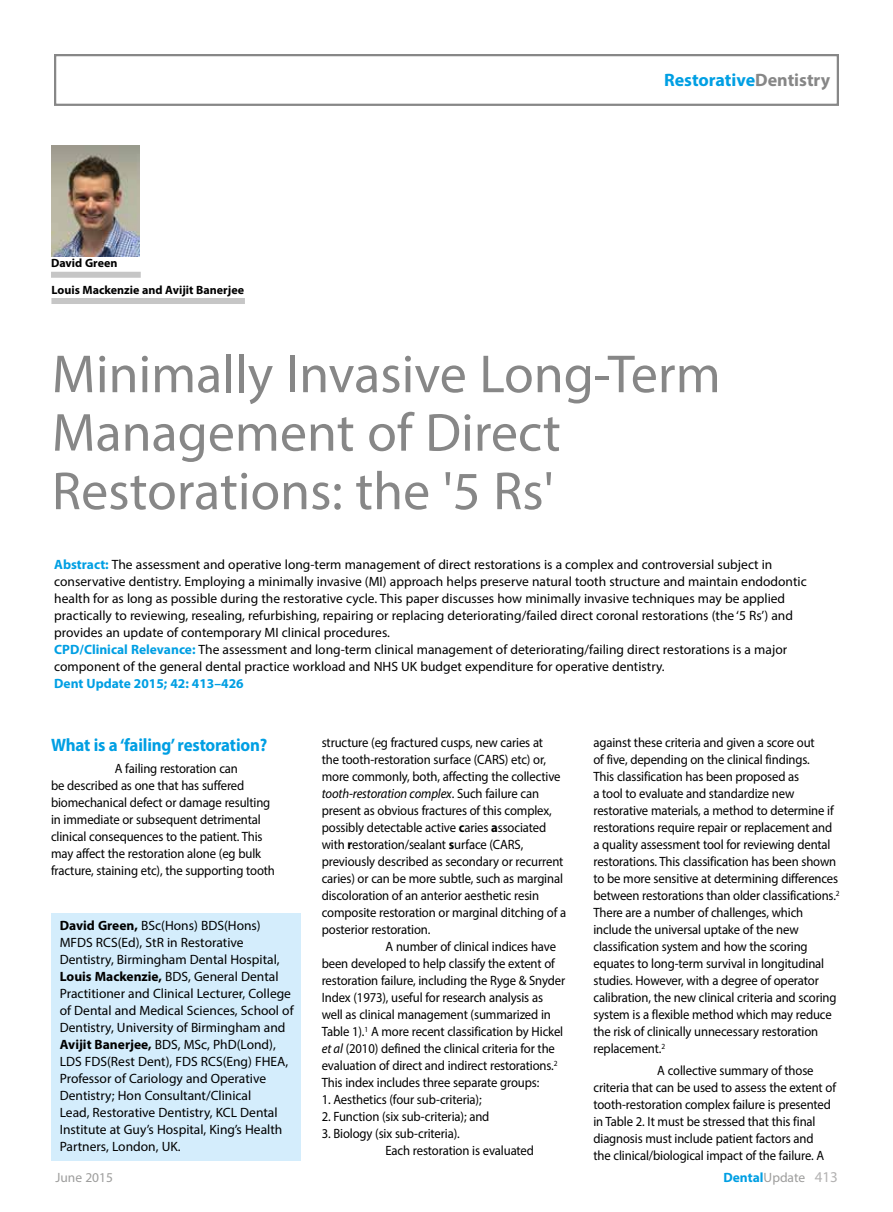
<style>
.page{position:relative;width:893px;height:1212px;background:#fff}
.page>*{position:absolute;margin:0;border:0;box-sizing:border-box;transform-origin:0 0}
.t1{font:54px/58.5px "Myriad Pro";color:#878787}
.t2{font:700 18px "Myriad Pro";letter-spacing:-.01em;color:#009fe3;scale:.94 1}
.t3{font:700 18px "Myriad Pro";letter-spacing:-.01em;color:#009fe3}
.t4{font:13.5px/17px "Myriad Pro";letter-spacing:-.01em;color:#000;scale:.94 1}
.t5{font:13.5px/17px "Myriad Pro";letter-spacing:-.01em;color:#000}
.t6{font:700 13.5px "Myriad Pro";color:#009fe3}
.t7{font:italic 13.5px "Myriad Pro";letter-spacing:-.01em;color:#000;scale:.94 1}
.t8{font:13.5px "Myriad Pro";color:#9d9d9c}
.t9{font:700 12px/26.2px "Myriad Pro";color:#000}
.s1{color:#878787}
.s2{font-weight:700;color:#009fe3}
.s3{font-weight:700}
.s4{font-style:normal}
.s5{font-style:italic}
.s6{font-weight:400;color:#9d9d9c}
.s7{font-weight:400;font-size:15px;color:#b3b2b2}
</style>
<div class="page">
<div style="left:54px;top:54px;width:785px;height:52px;border:2px solid #878787"></div>
<div style="left:51px;top:272px;width:90px;height:6px;background:#c6c6c6"></div>
<div style="left:51px;top:298px;width:194px;height:6px;background:#c6c6c6"></div>
<div style="left:51px;top:914px;width:250px;height:247px;background:#d4edfc"></div>
<img style="left:51px;top:145px;width:89px;height:111px">
<p class="t9" style="left:51px;top:250px;width:194px">David Green<br>Louis Mackenzie and Avijit Banerjee</p>
<h2 class="t3" style="left:664px;top:68px;width:168px">Restorative<span class="s1">Dentistry</span></h2>
<h1 class="t1" style="left:52px;top:344px;width:670px">Minimally Invasive Long-Term<br>Management of Direct<br>Restorations: the '5 Rs'</h1>
<p class="t5" style="left:54px;top:555px;width:754px"><span class="s2">Abstract:</span> The assessment and operative long-term management of direct restorations is a complex and controversial subject in conservative dentistry. Employing a minimally invasive (MI) approach helps preserve natural tooth structure and maintain endodontic health for as long as possible during the restorative cycle. This paper discusses how minimally invasive techniques may be applied practically to reviewing, resealing, refurbishing, repairing or replacing deteriorating/failed direct coronal restorations (the ‘5 Rs’) and provides an update of contemporary MI clinical procedures.<br><span class="s2">CPD/Clinical Relevance:</span> The assessment and long-term clinical management of deteriorating/failing direct restorations is a major component of the general dental practice workload and NHS UK budget expenditure for operative dentistry.</p>
<p class="t6" style="left:54px;top:674px;width:191px">Dent Update 2015; 42: 413–426</p>
<h2 class="t2" style="left:51px;top:734px;width:232px">What is a ‘failing’ restoration?</h2>
<p class="t4" style="left:51px;top:759px;width:240px;text-indent:64px">A failing restoration can<br>be described as one that has suffered biomechanical defect or damage resulting in immediate or subsequent detrimental clinical consequences to the patient. This may affect the restoration alone (eg bulk fracture, staining etc), the supporting tooth</p>
<p class="t5" style="left:60px;top:917px;width:235px"><span class="s3">David Green,</span> BSc(Hons) BDS(Hons)<br>MFDS RCS(Ed), StR in Restorative Dentistry, Birmingham Dental Hospital, <span class="s3">Louis Mackenzie,</span> BDS, General Dental Practitioner and Clinical Lecturer, College of Dental and Medical Sciences, School of Dentistry, University of Birmingham and <span class="s3">Avijit Banerjee,</span> BDS, MSc, PhD(Lond), LDS FDS(Rest Dent), FDS RCS(Eng) FHEA, Professor of Cariology and Operative Dentistry; Hon Consultant/Clinical<br>Lead, Restorative Dentistry, KCL Dental Institute at Guy’s Hospital, King’s Health Partners, London, UK.</p>
<p class="t4" style="left:322px;top:734px;width:237px">structure (eg fractured cusps, new caries at</p>
<p class="t4" style="left:322px;top:751px;width:240px">the tooth-restoration surface (CARS) etc) or,</p>
<p class="t4" style="left:322px;top:768px;width:256px">more commonly, both, affecting the collective</p>
<p class="t7" style="left:322px;top:785px;width:233px">tooth-restoration complex<span class="s4">. Such failure can</span></p>
<p class="t4" style="left:322px;top:802px;width:246px">present as obvious fractures of this complex,</p>
<p class="t4" style="left:322px;top:819px;width:240px">possibly detectable active <span class="s3">c</span>aries <span class="s3">a</span>ssociated</p>
<p class="t4" style="left:322px;top:836px;width:216px">with <span class="s3">r</span>estoration/sealant <span class="s3">s</span>urface (CARS,</p>
<p class="t4" style="left:322px;top:853px;width:259px">previously described as secondary or recurrent</p>
<p class="t4" style="left:322px;top:870px;width:258px">caries) or can be more subtle, such as marginal</p>
<p class="t4" style="left:322px;top:887px;width:233px">discoloration of an anterior aesthetic resin</p>
<p class="t4" style="left:322px;top:904px;width:262px">composite restoration or marginal ditching of a</p>
<p class="t4" style="left:322px;top:921px;width:117px">posterior restoration.</p>
<p class="t4" style="left:385px;top:938px;width:183px">A number of clinical indices have</p>
<p class="t4" style="left:322px;top:955px;width:250px">been developed to help classify the extent of</p>
<p class="t4" style="left:322px;top:972px;width:260px">restoration failure, including the Ryge &amp; Snyder</p>
<p class="t4" style="left:322px;top:989px;width:237px">Index (1973), useful for research analysis as</p>
<p class="t4" style="left:322px;top:1006px;width:245px">well as clinical management (summarized in</p>
<p class="t4" style="left:322px;top:1023px;width:258px">Table 1).<sup>1</sup> A more recent classification by Hickel</p>
<p class="t4" style="left:322px;top:1040px;width:250px"><span class="s5">et al</span> (2010) defined the clinical criteria for the</p>
<p class="t4" style="left:322px;top:1057px;width:252px">evaluation of direct and indirect restorations.<sup>2</sup></p>
<p class="t4" style="left:322px;top:1074px;width:233px">This index includes three separate groups:</p>
<p class="t4" style="left:322px;top:1091px;width:172px">1. Aesthetics (four sub-criteria);</p>
<p class="t4" style="left:322px;top:1108px;width:180px">2. Function (six sub-criteria); and</p>
<p class="t4" style="left:386px;top:1125px;width:159px;text-indent:-64px">3. Biology (six sub-criteria).<br>Each restoration is evaluated</p>
<p class="t4" style="left:593px;top:734px;width:263px">against these criteria and given a score out<br>of five, depending on the clinical findings.<br>This classification has been proposed as<br>a tool to evaluate and standardize new restorative materials, a method to determine if restorations require repair or replacement and a quality assessment tool for reviewing dental restorations. This classification has been shown to be more sensitive at determining differences between restorations than older classifications.<sup>2<br></sup>There are a number of challenges, which include the universal uptake of the new classification system and how the scoring equates to long-term survival in longitudinal studies. However, with a degree of operator calibration, the new clinical criteria and scoring system is a flexible method which may reduce the risk of clinically unnecessary restoration replacement.<sup>2</sup></p>
<p class="t4" style="left:593px;top:1061px;width:260px;text-indent:64px">A collective summary of those criteria that can be used to assess the extent of tooth-restoration complex failure is presented in Table 2. It must be stressed that this final diagnosis must include patient factors and<br>the clinical/biological impact of the failure. A</p>
<p class="t8" style="left:56px;top:1168px;width:59px">June 2015</p>
<p class="t6" style="left:723px;top:1168px;width:116px">Dental<span class="s6">Update</span> <span class="s7">413</span></p>
</div>
